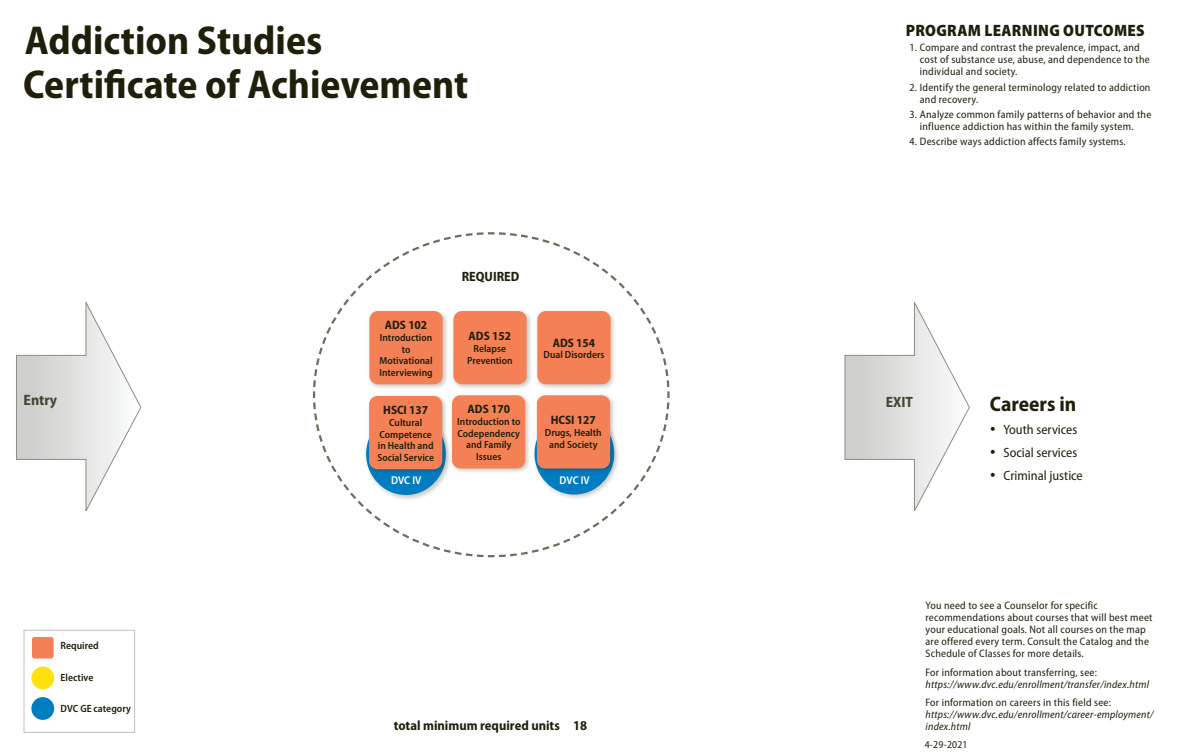
<style>
.page{position:relative;width:1188px;height:756px;background:#fff}
.page>*{position:absolute;margin:0;border:0;box-sizing:border-box;transform-origin:0 0}
.h1_title{font:700 semi-condensed 40.5px/43.5px "Myriad Pro";color:#211f0c}
.t1{font:700 semi-condensed 21px "Myriad Pro";color:#211f0c}
.Intended_Learning_Ou{font:900 semi-condensed 16.5px "Myriad Pro";letter-spacing:.02em;color:#211f0c}
.t2{font:700 semi-condensed 15px "Myriad Pro";color:#464431}
.t3{font:semi-condensed 13.5px "Myriad Pro";color:#211f0c}
.secondary_subhead{font:700 semi-condensed 13.5px "Myriad Pro";color:#211f0c}
.Area_text{font:700 semi-condensed 13.5px "Myriad Pro";color:#211f0c}
.Area_text-2{font:700 semi-condensed 12.23px "Myriad Pro";color:#211f0c}
.Area_text-3{font:600 semi-condensed 11.32px "Myriad Pro";letter-spacing:-.005em;color:#fff}
.Outcomes_listings{font:semi-condensed 10.88px/12px "Myriad Pro";letter-spacing:.02em;color:#211f0c}
.Outcomes_listings-2{font:italic semi-condensed 10.88px/12px "Myriad Pro";letter-spacing:.02em;color:#211f0c}
.Area_text-4{font:600 semi-condensed 10.5px "Myriad Pro";color:#211f0c}
.legend{font:600 semi-condensed 10.5px "Myriad Pro";color:#211f0c}
.Outcomes_listings-3{font:semi-condensed 10.5px "Myriad Pro";letter-spacing:.02em;color:#211f0c}
.Area_text-5{font:600 semi-condensed 10.35px/11.7px "Myriad Pro";color:#211f0c;text-align:center}
.s1{font-style:normal}
</style>
<div class="page">
<svg style="left:16px;top:302px;width:126px;height:209px"></svg>
<svg style="left:844px;top:302px;width:126px;height:209px"></svg>
<svg style="left:312px;top:232px;width:358px;height:326px"></svg>
<div style="left:532px;top:410px;width:89px;height:91px;background:#211f0c;opacity:.25"></div>
<div style="left:534px;top:413px;width:80px;height:82px;background:#007cc1;border-radius:50%"></div>
<div style="left:364px;top:410px;width:89px;height:92px;background:#211f0c;opacity:.25"></div>
<div style="left:366px;top:413px;width:80px;height:82px;background:#007cc1;border-radius:50%"></div>
<div style="left:535px;top:393px;width:81px;height:82px;background:#211f0c;opacity:.25"></div>
<div style="left:537px;top:395px;width:73px;height:74px;background:#f48155;border-radius:8px"></div>
<div style="left:367px;top:309px;width:82px;height:81px;background:#211f0c;opacity:.25"></div>
<div style="left:369px;top:311px;width:74px;height:73px;background:#f48155;border-radius:8px"></div>
<div style="left:451px;top:309px;width:82px;height:81px;background:#211f0c;opacity:.25"></div>
<div style="left:453px;top:311px;width:74px;height:73px;background:#f48155;border-radius:8px"></div>
<div style="left:535px;top:309px;width:82px;height:81px;background:#211f0c;opacity:.25"></div>
<div style="left:537px;top:311px;width:74px;height:73px;background:#f48155;border-radius:8px"></div>
<div style="left:450px;top:393px;width:81px;height:82px;background:#211f0c;opacity:.25"></div>
<div style="left:452px;top:395px;width:73px;height:74px;background:#f48155;border-radius:8px"></div>
<div style="left:367px;top:394px;width:81px;height:81px;background:#211f0c;opacity:.25"></div>
<div style="left:369px;top:396px;width:73px;height:73px;background:#f48155;border-radius:8px"></div>
<div style="left:24px;top:630px;width:111px;height:103px;border:1px solid #c1c1b8"></div>
<div style="left:32px;top:637px;width:22px;height:22px;background:#f48155;border-radius:2px"></div>
<div style="left:31px;top:667px;width:23px;height:22px;background:#ffe110;border-radius:50%"></div>
<div style="left:31px;top:697px;width:23px;height:23px;background:#007cc1;border-radius:50%"></div>
<p class="h1_title" style="left:23px;top:17px;width:447px">Addiction Studies<br>Certificate of Achievement</p>
<p class="Intended_Learning_Ou" style="left:906px;top:20px;width:241px">PROGRAM LEARNING OUTCOMES</p>
<p class="Outcomes_listings" style="left:920px;top:42px;width:231px;text-indent:-10px">1. Compare and contrast the prevalence, impact, and cost of substance use, abuse, and dependence to the individual and society.</p>
<p class="Outcomes_listings" style="left:920px;top:81px;width:232px;text-indent:-10px">2. Identify the general terminology related to addiction and recovery.</p>
<p class="Outcomes_listings" style="left:920px;top:108px;width:233px;text-indent:-10px">3. Analyze common family patterns of behavior and the influence addiction has within the family system.</p>
<p class="Outcomes_listings" style="left:909px;top:136px;width:218px">4. Describe ways addiction affects family systems.</p>
<p class="t2" style="left:24px;top:391px;width:35px">Entry</p>
<p class="Area_text-4" style="left:61px;top:639px;width:40px">Required</p>
<p class="Area_text-4" style="left:61px;top:671px;width:34px">Elective</p>
<p class="legend" style="left:61px;top:702px;width:72px">DVC GE category</p>
<p class="Area_text-2" style="left:385px;top:317px;width:44px">ADS 102</p>
<p class="Area_text-5" style="left:379px;top:331px;width:55px">Introduction to<br>Motivational<br>Interviewing</p>
<p class="Area_text-2" style="left:383px;top:402px;width:47px">HSCI 137</p>
<p class="Area_text-5" style="left:377px;top:416px;width:58px">Cultural<br>Competence in Health and<br>Social Service</p>
<p class="Area_text" style="left:462px;top:268px;width:59px">REQUIRED</p>
<p class="Area_text-2" style="left:469px;top:328px;width:44px">ADS 152</p>
<p class="Area_text-5" style="left:467px;top:342px;width:47px">Relapse<br>Prevention</p>
<p class="Area_text-2" style="left:468px;top:401px;width:44px">ADS 170</p>
<p class="Area_text-5" style="left:457px;top:415px;width:65px">Introduction to<br>Codependency and Family<br>Issues</p>
<p class="Area_text-2" style="left:553px;top:335px;width:44px">ADS 154</p>
<p class="Area_text-5" style="left:544px;top:349px;width:62px">Dual Disorders</p>
<p class="Area_text-2" style="left:551px;top:412px;width:47px">HCSI 127</p>
<p class="Area_text-5" style="left:545px;top:427px;width:58px">Drugs, Health and Society</p>
<p class="Area_text-3" style="left:391px;top:473px;width:32px">DVC IV</p>
<p class="Area_text-3" style="left:560px;top:473px;width:32px">DVC IV</p>
<p class="secondary_subhead" style="left:394px;top:716px;width:195px">total minimum required units 18</p>
<p class="t2" style="left:886px;top:392px;width:29px">EXIT</p>
<p class="t1" style="left:990px;top:390px;width:88px">Careers in</p>
<p class="t3" style="left:990px;top:421px;width:89px">• Youth services</p>
<p class="t3" style="left:990px;top:444px;width:89px">• Social services</p>
<p class="t3" style="left:990px;top:468px;width:94px">• Criminal justice</p>
<p class="Outcomes_listings" style="left:926px;top:599px;width:229px">You need to see a Counselor for specific recommendations about courses that will best meet your educational goals. Not all courses on the map are offered every term. Consult the Catalog and the Schedule of Classes for more details.</p>
<p class="Outcomes_listings-2" style="left:926px;top:666px;width:225px"><span class="s1">For information about transferring, see: </span>https://www.dvc.edu/enrollment/transfer/index.html</p>
<p class="Outcomes_listings-2" style="left:926px;top:697px;width:230px"><span class="s1">For information on careers in this field see: </span>https://www.dvc.edu/enrollment/career-employment/ index.html</p>
<p class="Outcomes_listings-3" style="left:925px;top:738px;width:44px">4-29-2021</p>
</div>
